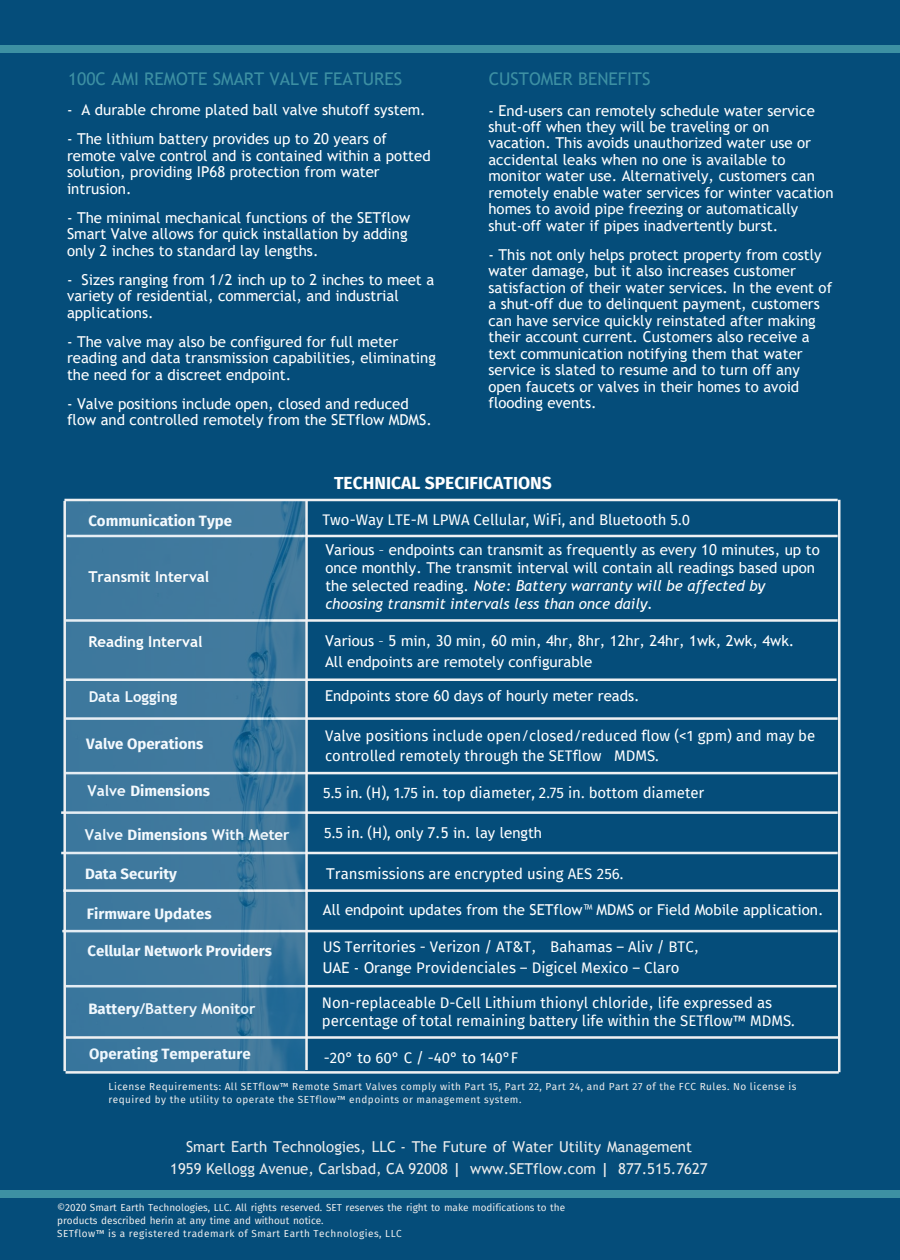
<style>
.page{position:relative;width:900px;height:1260px;background:#054d7a}
.page>*{position:absolute;margin:0;border:0;box-sizing:border-box;transform-origin:0 0}
.t1{font:17.5px "Trebuchet MS";color:#3d90a3}
.t2{font:700 17.5px "Fira Sans";color:#fff}
.t3{font:15px/16.5px "Trebuchet MS";color:#fff}
.t4{font:15px/21px "Fira Sans";color:#fff}
.t5{font:15px/22.5px "Trebuchet MS";color:#ededed;text-align:center}
.t6{font:700 15px "Fira Sans";color:#fff}
.t7{font:700 15px "Trebuchet MS";color:#fff}
.t8{font:10px/13.2px "Fira Sans";color:#ededed}
.t9{font:10px/13.5px "Fira Sans";letter-spacing:.05em;color:#ededed}
.s1{font-family:"Trebuchet MS"}
.s2{font-style:italic}
.s3{font-family:"Fira Sans"}
.s4{font-weight:700}
</style>
<div class="page">
<div style="left:0;top:45px;width:900px;height:8px;background:#3d90a3"></div>
<div style="left:0;top:1190px;width:900px;height:7px;background:#3d90a3"></div>
<svg style="left:61px;top:499px;width:780px;height:575px"></svg>
<p class="t1" style="left:68px;top:68px;width:336px">100C AMI REMOTE SMART VALVE FEATURES</p>
<p class="t3" style="left:67px;top:102px;width:360px">- A durable chrome plated ball valve shutoff system.</p>
<p class="t3" style="left:67px;top:131px;width:365px">- The lithium battery provides up to 20 years of remote valve control and is contained within a potted solution, providing IP68 protection from water intrusion.</p>
<p class="t3" style="left:67px;top:209px;width:345px">- The minimal mechanical functions of the SETflow<br>Smart Valve allows for quick installation by adding only 2 inches to standard lay lengths.</p>
<p class="t3" style="left:67px;top:271px;width:369px">- Sizes ranging from 1/2 inch up to 2 inches to meet a variety of residential, commercial, and industrial applications.</p>
<p class="t3" style="left:67px;top:333px;width:370px">- The valve may also be configured for full meter reading and data transmission capabilities, eliminating the need for a discreet endpoint.</p>
<p class="t3" style="left:67px;top:395px;width:366px">- Valve positions include open, closed and reduced flow and controlled remotely from the SETflow MDMS.</p>
<p class="t1" style="left:489px;top:68px;width:163px">CUSTOMER BENEFITS</p>
<p class="t3" style="left:488px;top:102px;width:347px">- End-users can remotely schedule water service shut-off when they will be traveling or on vacation. This avoids unauthorized water use or accidental leaks when no one is available to monitor water use. Alternatively, customers can remotely enable water services for winter vacation homes to avoid pipe freezing or automatically shut-off water if pipes inadvertently burst.</p>
<p class="t3" style="left:488px;top:246px;width:345px">- This not only helps protect property from costly water damage, but it also increases customer satisfaction of their water services. In the event of a shut-off due to delinquent payment, customers can have service quickly reinstated after making their account current. Customers also receive a text communication notifying them that water service is slated to resume and to turn off any open faucets or valves in their homes to avoid flooding events.</p>
<p class="t2" style="left:334px;top:473px;width:219px">TECHNICAL SPECIFICATIONS</p>
<p class="t6" style="left:88px;top:511px;width:145px">Communication Type</p>
<p class="t4" style="left:322px;top:510px;width:369px">Two-Way LTE-M LPWA Cellular, WiFi, and Blu<span class="s1">e</span>tooth 5.0</p>
<p class="t7" style="left:88px;top:567px;width:122px">Transmit Interval</p>
<p class="t7" style="left:88px;top:633px;width:116px">Reading Interval</p>
<p class="t7" style="left:89px;top:688px;width:90px">Data Logging</p>
<p class="t3" style="left:325px;top:540px;width:496px;line-height:18px">Various – endpoints can transmit as frequently as every 10 minutes, up to once monthly. The transmit interval will contain all readings based upon the selected reading. <span class="s2">Note: Battery warranty will be affected by choosing transmit intervals less than once daily.</span></p>
<p class="t3" style="left:325px;top:630px;width:471px;line-height:21px">Various – 5 min, 30 min, 60 min, 4hr, 8hr, 12hr, 24hr, 1wk, 2wk, 4wk.<br>All endpoints are remotely configurable</p>
<p class="t3" style="left:325px;top:688px;width:316px">Endpoints store 60 days of hourly meter reads.</p>
<p class="t6" style="left:86px;top:735px;width:119px">Valve Operations</p>
<p class="t4" style="left:325px;top:725px;width:492px">Valve positions include open<span class="s1">/</span>closed<span class="s1">/r</span>educed flow (&lt;1 gpm) and may be controlled remotely through the SETflow MDMS.</p>
<p class="t6" style="left:88px;top:782px;width:124px"><span class="s1">Valve</span> Dimensions</p>
<p class="t4" style="left:323px;top:782px;width:383px">5.5 in. (H), 1.75 in. top diameter, 2.75 in. bottom diameter</p>
<p class="t7" style="left:85px;top:826px;width:206px">Valve <span class="s3">Dimensions</span> With Meter</p>
<p class="t3" style="left:324px;top:824px;width:219px"><span class="s3">5.5 in. (H),</span> only 7.5 in. lay length</p>
<p class="t6" style="left:85px;top:865px;width:93px">Data Security</p>
<p class="t4" style="left:326px;top:864px;width:299px"><span class="s1">T</span>ransmissions are encrypted using AES 256.</p>
<p class="t6" style="left:87px;top:905px;width:126px">Firmware Updates</p>
<p class="t3" style="left:323px;top:901px;width:502px">All endpoint updates from the SETflow™ MDMS or Field Mobile application.</p>
<p class="t6" style="left:87px;top:942px;width:186px">Cellular Network Providers</p>
<p class="t4" style="left:323px;top:936px;width:378px">US Territories - Verizon / AT&amp;T<span class="s1">,</span> Bahamas – Aliv / BTC<span class="s1">,<br>UAE - Orange</span> Providenciales – Digicel Mexico – Claro</p>
<p class="t7" style="left:88px;top:999px;width:169px"><span class="s3">Battery</span>/Battery Monitor</p>
<p class="t4" style="left:322px;top:994px;width:475px;line-height:18px">Non-replaceable D-Cell Lithium thionyl chloride<span class="s1">,</span> life expressed as percentage of total remaining battery life within the SETflow™ MDMS.</p>
<p class="t6" style="left:89px;top:1045px;width:163px">Operating Temperature</p>
<p class="t4" style="left:324px;top:1047px;width:196px">-20° to 60° C / -40° to 140°F</p>
<p class="t9" style="left:109px;top:1080px;width:690px">License Requirements: All SETflow™ Remote Smart Valves comply with Part 15, Part 22, Part 24, and Part 27 of the FCC Rules. No license is required by the utility to operate the SETflow™ endpoints or management system.</p>
<p class="t5" style="left:170px;top:1135px;width:539px">Smart Earth Technologies, LLC - The Future of Water Utility Management<br>1959 Kellogg Avenue, Carlsbad, CA 92008 <span class="s4">|</span> www.SETflow.com <span class="s4">|</span> 877.515.7627</p>
<p class="t8" style="left:57px;top:1201px;width:510px">©20<span class="s1">20</span> Smart Earth Technologies, LLC. All rights reserved. SET reserves the right to make modifications to the products described herin at any time and without notice.<br>SETflow™ is a registered trademark of Smart Earth Technologies, LLC</p>
</div>
